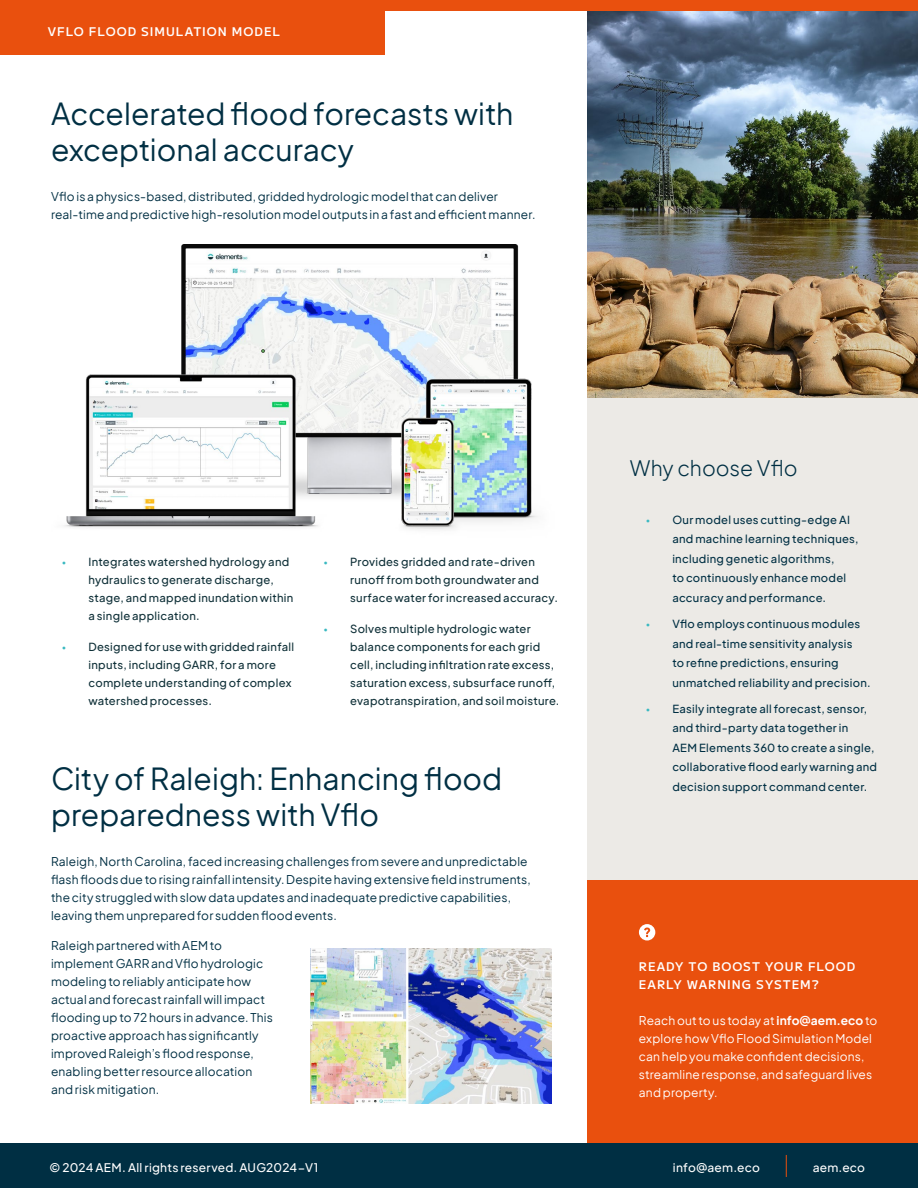
<style>
.page{position:relative;width:918px;height:1188px;background:#fff}
.page>*{position:absolute;margin:0;border:0;box-sizing:border-box;transform-origin:0 0}
.t1{font:30px/36px "Plus Jakarta Sans";color:#002f43}
.t2{font:300 21px "Plus Jakarta Sans";letter-spacing:-.005em;color:#002f43}
.t3{font:12px/18px "Plus Jakarta Sans";letter-spacing:.015em;color:#002f43}
.t4{font:12px/18px "Plus Jakarta Sans";letter-spacing:.01em;color:#fff}
.t5{font:600 12px/18px "MPLUS1";letter-spacing:.08em;color:#fff}
.t6{font:500 12px "Plus Jakarta Sans";letter-spacing:.02em;color:#fff}
.t7{font:500 11.25px/18px "Plus Jakarta Sans";letter-spacing:.025em;color:#0e2f37}
.t8{font:500 11.25px/19.5px "Plus Jakarta Sans";letter-spacing:.025em;color:#002f43}
.s1{color:#3ab9c1}
.s2{font-weight:700}
</style>
<div class="page">
<div style="left:588px;top:880px;width:330px;height:273px;background:#e9500e"></div>
<svg style="left:639px;top:924px;width:16px;height:17px"></svg>
<div style="left:588px;top:356px;width:330px;height:524px;background:#eceae6"></div>
<img style="left:588px;top:10px;width:330px;height:387px">
<div style="left:0;top:0;width:918px;height:10px;background:#e9500e"></div>
<div style="left:0;top:1144px;width:918px;height:44px;background:#002f43"></div>
<svg style="left:786px;top:1155px;width:1px;height:22px"></svg>
<div style="left:0;top:0;width:385px;height:55px;background:#e9500e"></div>
<img style="left:64px;top:244px;width:474px;height:286px">
<img style="left:311px;top:948px;width:241px;height:156px">
<p class="t5" style="left:48px;top:22px;width:234px">VFLO FLOOD SIMULATION MODEL</p>
<h1 class="t1" style="left:51px;top:94px;width:464px">Accelerated flood forecasts with exceptional accuracy</h1>
<p class="t3" style="left:51px;top:186px;width:486px">Vflo is a physics-based, distributed, gridded hydrologic model that can deliver real-time and predictive high-resolution model outputs in a fast and efficient manner.</p>
<p class="t7" style="left:88px;top:552px;width:206px;text-indent:-27px"><span class="s1">•</span> Integrates watershed hydrology and hydraulics to generate discharge, stage, and mapped inundation within a single application.</p>
<p class="t7" style="left:88px;top:638px;width:207px;text-indent:-27px"><span class="s1">•</span> Designed for use with gridded rainfall inputs, including GARR, for a more complete understanding of complex watershed processes.</p>
<p class="t7" style="left:350px;top:552px;width:209px;text-indent:-27px"><span class="s1">•</span> Provides gridded and rate-driven runoff from both groundwater and surface water for increased accuracy.</p>
<p class="t7" style="left:350px;top:620px;width:211px;text-indent:-27px"><span class="s1">•</span> Solves multiple hydrologic water balance components for each grid cell, including infiltration rate excess, saturation excess, subsurface runoff, evapotranspiration, and soil moisture.</p>
<h1 class="t1" style="left:51px;top:759px;width:453px">City of Raleigh: Enhancing flood preparedness with Vflo</h1>
<p class="t3" style="left:51px;top:851px;width:481px">Raleigh, North Carolina, faced increasing challenges from severe and unpredictable flash floods due to rising rainfall intensity. Despite having extensive field instruments, the city struggled with slow data updates and inadequate predictive capabilities, leaving them unprepared for sudden flood events.</p>
<p class="t3" style="left:51px;top:936px;width:223px">Raleigh partnered with AEM to implement GARR and Vflo hydrologic modeling to reliably anticipate how actual and forecast rainfall will impact flooding up to 72 hours in advance. This proactive approach has significantly improved Raleigh’s flood response, enabling better resource allocation and risk mitigation.</p>
<h2 class="t2" style="left:630px;top:452px;width:169px">Why choose Vflo</h2>
<p class="t8" style="left:672px;top:509px;width:188px;text-indent:-27px"><span class="s1">•</span> Our model uses cutting-edge AI and machine learning techniques, including genetic algorithms,<br>to continuously enhance model accuracy and performance.</p>
<p class="t8" style="left:672px;top:614px;width:200px;text-indent:-27px"><span class="s1">•</span> Vflo employs continuous modules and real-time sensitivity analysis<br>to refine predictions, ensuring unmatched reliability and precision.</p>
<p class="t8" style="left:672px;top:698px;width:206px;text-indent:-27px"><span class="s1">•</span> Easily integrate all forecast, sensor, and third-party data together in<br>AEM Elements 360 to create a single, collaborative flood early warning and decision support command center.</p>
<p class="t5" style="left:639px;top:957px;width:218px">READY TO BOOST YOUR FLOOD<br>EARLY WARNING SYSTEM?</p>
<p class="t4" style="left:639px;top:1011px;width:240px">Reach out to us today at <span class="s2">info@aem.eco</span> to explore how Vflo Flood Simulation Model can help you make confident decisions, streamline response, and safeguard lives and property.</p>
<p class="t6" style="left:50px;top:1158px;width:270px">© 2024 AEM. All rights reserved. AUG2024-V1</p>
<p class="t6" style="left:673px;top:1158px;width:88px">info@aem.eco</p>
<p class="t6" style="left:813px;top:1158px;width:54px">aem.eco</p>
</div>
